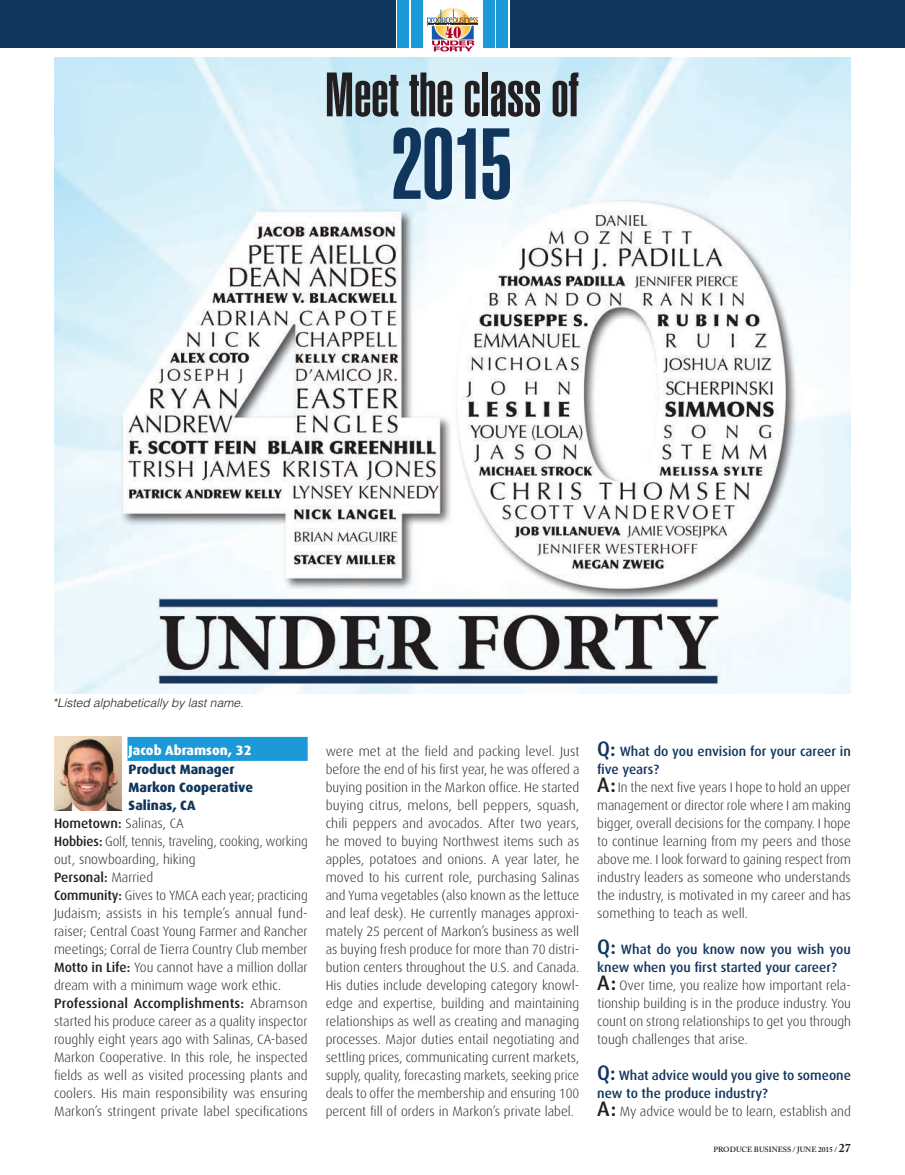
<style>
.page{position:relative;width:905px;height:1175px;background:#fff}
.page>*{position:absolute;margin:0;border:0;box-sizing:border-box;transform-origin:0 0}
.t1{font:900 extra-condensed 99px "Helvetica";color:#11365d}
.t2{font:900 extra-condensed 61.5px "Helvetica";color:#231f20}
.t3{font:300 13.5px/18px "Dax";color:#231f20}
.t4{font:500 13.5px/18px "Dax";color:#11365d}
.t5{font:500 13.5px "Dax";letter-spacing:.01em;color:#231f20}
.t6{font:800 13.5px "Dax";color:#11365d}
.t7{font:800 13.5px "Dax";color:#fff}
.t8{font:italic 300 12px "Helvetica";color:#231f20}
.t9{font:600 7.5px "Adobe Caslon Pro";color:#231f20}
.s1{font-weight:500}
.s2{font-weight:300}
.s3{font-weight:500;font-size:21px;color:#11365d}
.s4{font-weight:500;color:#11365d}
.s5{font-weight:500;font-size:21px}
.s6{font-size:21px}
.s7{font-size:21px;color:#231f20}
.s8{font-weight:300;color:#231f20}
.s9{font-weight:700;font-size:12px}
</style>
<div class="page">
<svg style="left:427px;top:8px;width:51px;height:43px"></svg>
<div style="left:0;top:0;width:395px;height:48px;background:#11365d"></div>
<div style="left:410px;top:0;width:12px;height:48px;background:#1b9ad7"></div>
<div style="left:397px;top:0;width:12px;height:48px;background:#1b9ad7"></div>
<div style="left:496px;top:0;width:12px;height:48px;background:#1b9ad7"></div>
<div style="left:483px;top:0;width:12px;height:48px;background:#1b9ad7"></div>
<div style="left:510px;top:0;width:394px;height:48px;background:#11365d"></div>
<div style="left:127px;top:737px;width:180px;height:24px;background:#1b9ad7"></div>
<img style="left:54px;top:736px;width:68px;height:74px">
<img style="left:54px;top:57px;width:796px;height:636px">
<h2 class="t2" style="left:325px;top:59px;width:255px">Meet the class of</h2>
<h1 class="t1" style="left:391px;top:107px;width:123px">2015</h1>
<p class="t8" style="left:52px;top:695px;width:192px">*Listed alphabetically by last name.</p>
<p class="t7" style="left:129px;top:742px;width:124px">Jacob Abramson, 32</p>
<p class="t6" style="left:129px;top:762px;width:107px">Product Manager</p>
<p class="t6" style="left:129px;top:780px;width:126px">Markon Cooperative</p>
<p class="t6" style="left:129px;top:798px;width:68px">Salinas, CA</p>
<p class="t3" style="left:54px;top:814px;width:131px"><span class="s1">Hometown:</span> Salinas, CA</p>
<p class="t3" style="left:54px;top:832px;width:255px"><span class="s1">Hobbies:</span> Golf, tennis, traveling, cooking, working</p>
<p class="t3" style="left:54px;top:850px;width:143px">out, snowboarding, hiking</p>
<p class="t5" style="left:54px;top:870px;width:101px">Personal: <span class="s2">Married</span></p>
<p class="t3" style="left:54px;top:886px;width:255px"><span class="s1">Community:</span> Gives to YMCA each year; practicing</p>
<p class="t3" style="left:54px;top:904px;width:255px">Judaism; assists in his temple’s annual fund-</p>
<p class="t3" style="left:54px;top:922px;width:255px">raiser; Central Coast Young Farmer and Rancher</p>
<p class="t3" style="left:54px;top:940px;width:255px">meetings; Corral de Tierra Country Club member</p>
<p class="t3" style="left:54px;top:958px;width:255px"><span class="s1">Motto in Life:</span> You cannot have a million dollar</p>
<p class="t3" style="left:54px;top:976px;width:229px">dream with a minimum wage work ethic.</p>
<p class="t5" style="left:54px;top:996px;width:255px">Professional Accomplishments: <span class="s2">Abramson</span></p>
<p class="t3" style="left:54px;top:1012px;width:255px">started his produce career as a quality inspector</p>
<p class="t3" style="left:54px;top:1030px;width:255px">roughly eight years ago with Salinas, CA-based</p>
<p class="t3" style="left:54px;top:1048px;width:255px">Markon Cooperative. In this role, he inspected</p>
<p class="t3" style="left:54px;top:1066px;width:255px">fields as well as visited processing plants and</p>
<p class="t3" style="left:54px;top:1084px;width:255px">coolers. His main responsibility was ensuring</p>
<p class="t3" style="left:54px;top:1102px;width:255px">Markon’s stringent private label specifications</p>
<p class="t3" style="left:326px;top:742px;width:255px;text-align:justify">were met at the field and packing level. Just before the end of his first year, he was offered a buying position in the Markon office. He started buying citrus, melons, bell peppers, squash, chili peppers and avocados. After two years, he moved to buying Northwest items such as apples, potatoes and onions. A year later, he moved to his current role, purchasing Salinas and Yuma vegetables (also known as the lettuce and leaf desk). He currently manages approxi&shy;mately 25 percent of Markon’s business as well as buying fresh produce for more than 70 distri&shy;bution centers throughout the U.S. and Canada.<br>His duties include developing category knowl&shy;edge and expertise, building and maintaining relationships as well as creating and managing processes. Major duties entail negotiating and settling prices, communicating current markets, supply, quality, forecasting markets, seeking price deals to offer the membership and ensuring 100 percent fill of orders in Markon’s private label.</p>
<p class="t3" style="left:597px;top:742px;width:255px"><span class="s3">Q:</span> <span class="s4">What do you envision for your career in five years?<br></span><span class="s5">A:</span>In the next five years I hope to hold an upper management or director role where I am making bigger, overall decisions for the company. I hope to continue learning from my peers and those above me. I look forward to gaining respect from industry leaders as someone who understands the industry, is motivated in my career and has something to teach as well.</p>
<p class="t3" style="left:597px;top:940px;width:255px"><span class="s3">Q:</span> <span class="s4">What do you know now you wish you knew when you first started your career?<br></span><span class="s5">A:</span> Over time, you realize how important rela&shy;tionship building is in the produce industry. You count on strong relationships to get you through tough challenges that arise.</p>
<p class="t4" style="left:597px;top:1066px;width:255px"><span class="s6">Q:</span> What advice would you give to someone new to the produce industry?<br><span class="s7">A:</span> <span class="s8">My advice would be to learn, establish and</span></p>
<p class="t9" style="left:713px;top:1145px;width:139px">PRODUCE BUSINESS / JUNE 2015 / <span class="s9">27</span></p>
</div>
